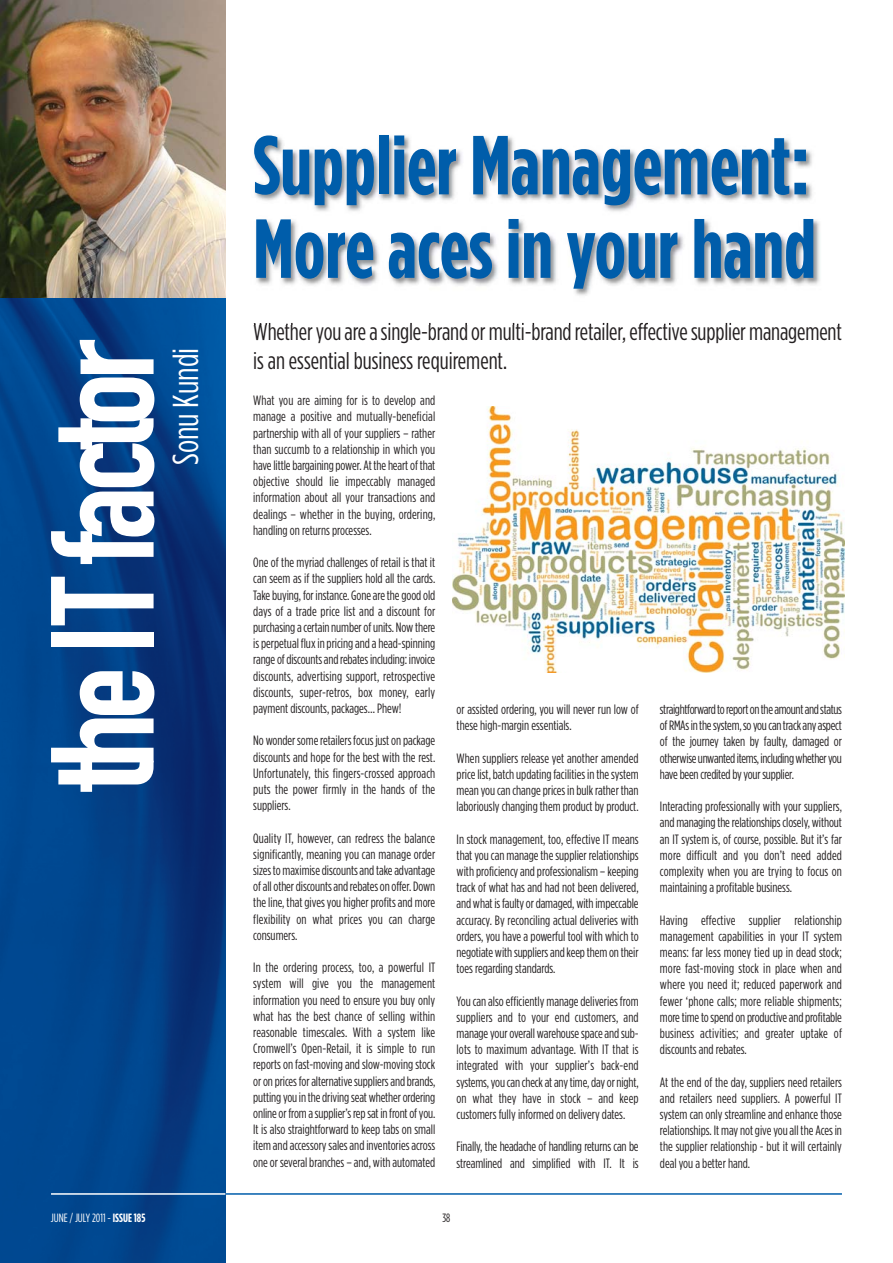
<style>
.page{position:relative;width:893px;height:1263px;background:#fff}
.page>*{position:absolute;margin:0;border:0;box-sizing:border-box;transform-origin:0 0}
.t1{font:144px "DIN Engschrift";letter-spacing:-.05em;color:#fff}
.t2{font:700 condensed 83.4px/83.4px "Gotham HTF";color:#005daa}
.t3{font:condensed 36px "Gotham HTF";color:#fff}
.t4{font:condensed 24px/28.8px "Gotham HTF";letter-spacing:-.005em;color:#231f20}
.t5{font:condensed 13.5px/16.2px "Gotham HTF";color:#231f20;text-align:justify}
.t6{font:condensed 12px "Gotham HTF";color:#fff}
.t7{font:condensed 12px "Gotham HTF";color:#231f20}
.s1{font-weight:700}
</style>
<div class="page">
<hr style="left:51px;top:1193px;width:791px;height:2px;background:#005daa">
<img style="left:0;top:298px;width:225px;height:965px">
<img style="left:0;top:0;width:225px;height:298px">
<hr style="left:51px;top:1193px;width:174px;height:2px;background:#fff">
<img style="left:253px;top:136px;width:587px;height:188px">
<img style="left:254px;top:323px;width:136px;height:1px">
<img style="left:452px;top:406px;width:392px;height:266px">
<h1 class="t1" style="left:51px;top:790px;width:452px;rotate:-90deg">the IT factor</h1>
<h3 class="t3" style="left:173px;top:465px;width:119px;rotate:-90deg">Sonu Kundi</h3>
<h2 class="t2" style="left:253px;top:127px;width:564px">Supplier Management:<br>More aces in your hand</h2>
<h3 class="t4" style="left:253px;top:319px;width:590px">Whether you are a single-brand or multi-brand retailer, effective supplier management is an essential business requirement.</h3>
<p class="t5" style="left:253px;top:393px;width:184px">What you are aiming for is to develop and manage a positive and mutually-beneficial partnership with all of your suppliers – rather than succumb to a relationship in which you have little bargaining power. At the heart of that objective should lie impeccably managed information about all your transactions and dealings – whether in the buying, ordering, handling on returns processes.</p>
<p class="t5" style="left:253px;top:555px;width:184px">One of the myriad challenges of retail is that it can seem as if the suppliers hold all the cards.<br>Take buying, for instance. Gone are the good old days of a trade price list and a discount for purchasing a certain number of units. Now there is perpetual flux in pricing and a head-spinning range of discounts and rebates including: invoice discounts, advertising support, retrospective discounts, super-retros, box money, early payment discounts, packages… Phew!</p>
<p class="t5" style="left:253px;top:733px;width:184px">No wonder some retailers focus just on package discounts and hope for the best with the rest.<br>Unfortunately, this fingers-crossed approach puts the power firmly in the hands of the suppliers.</p>
<p class="t5" style="left:253px;top:831px;width:184px">Quality IT, however, can redress the balance significantly, meaning you can manage order sizes to maximise discounts and take advantage of all other discounts and rebates on offer. Down the line, that gives you higher profits and more flexibility on what prices you can charge consumers.</p>
<p class="t5" style="left:253px;top:960px;width:184px">In the ordering process, too, a powerful IT system will give you the management information you need to ensure you buy only what has the best chance of selling within reasonable timescales. With a system like Cromwell’s Open-Retail, it is simple to run reports on fast-moving and slow-moving stock or on prices for alternative suppliers and brands, putting you in the driving seat whether ordering online or from a supplier’s rep sat in front of you.<br>It is also straightforward to keep tabs on small item and accessory sales and inventories across one or several branches – and, with automated</p>
<p class="t5" style="left:457px;top:702px;width:184px">or assisted ordering, you will never run low of these high-margin essentials.</p>
<p class="t5" style="left:457px;top:751px;width:184px">When suppliers release yet another amended price list, batch updating facilities in the system mean you can change prices in bulk rather than laboriously changing them product by product.</p>
<p class="t5" style="left:457px;top:832px;width:184px">In stock management, too, effective IT means that you can manage the supplier relationships with proficiency and professionalism – keeping track of what has and had not been delivered, and what is faulty or damaged, with impeccable accuracy. By reconciling actual deliveries with orders, you have a powerful tool with which to negotiate with suppliers and keep them on their toes regarding standards.</p>
<p class="t5" style="left:457px;top:993px;width:184px">You can also efficiently manage deliveries from suppliers and to your end customers, and manage your overall warehouse space and sub&shy;lots to maximum advantage. With IT that is integrated with your supplier’s back-end systems, you can check at any time, day or night, on what they have in stock – and keep customers fully informed on delivery dates.</p>
<p class="t5" style="left:457px;top:1139px;width:184px">Finally, the headache of handling returns can be streamlined and simplified with IT. It is</p>
<p class="t5" style="left:660px;top:702px;width:184px">straightforward to report on the amount and status of RMAs in the system, so you can track any aspect of the journey taken by faulty, damaged or otherwise unwanted items, including whether you have been credited by your supplier.</p>
<p class="t5" style="left:660px;top:799px;width:184px">Interacting professionally with your suppliers, and managing the relationships closely, without an IT system is, of course, possible. But it’s far more difficult and you don’t need added complexity when you are trying to focus on maintaining a profitable business.</p>
<p class="t5" style="left:660px;top:913px;width:184px">Having effective supplier relationship management capabilities in your IT system means: far less money tied up in dead stock; more fast-moving stock in place when and where you need it; reduced paperwork and fewer ‘phone calls; more reliable shipments; more time to spend on productive and profitable business activities; and greater uptake of discounts and rebates.</p>
<p class="t5" style="left:660px;top:1074px;width:184px">At the end of the day, suppliers need retailers and retailers need suppliers. A powerful IT system can only streamline and enhance those relationships. It may not give you all the Aces in the supplier relationship - but it will certainly deal you a better hand.</p>
<p class="t6" style="left:51px;top:1213px;width:96px">JUNE / JULY 2011 - <span class="s1">ISSUE 185</span></p>
<p class="t7" style="left:442px;top:1213px;width:9px">38</p>
</div>
